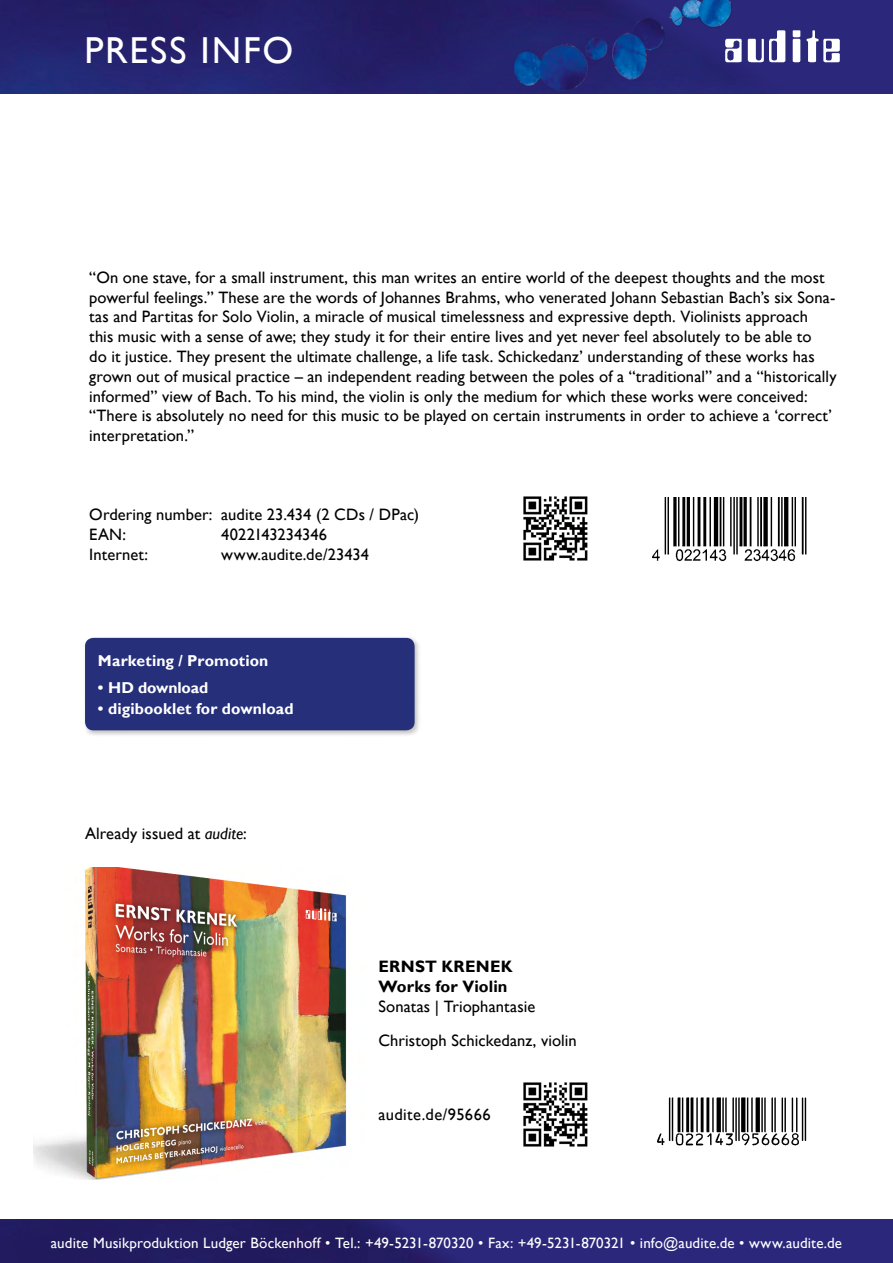
<style>
.page{position:relative;width:893px;height:1263px;background:#fff}
.page>*{position:absolute;margin:0;border:0;box-sizing:border-box;transform-origin:0 0}
.t1{font:37.5px "Gill Sans";letter-spacing:.05em;color:#fff}
.t2{font:16.5px/19.8px "Gill Sans";letter-spacing:.005em;color:#000}
.t3{font:700 16.5px "Gill Sans";letter-spacing:.01em;color:#000}
.t4{font:16.5px "Gill Sans";letter-spacing:.025em;color:#000}
.t5{font:700 15.75px "Gill Sans";letter-spacing:.005em;color:#fff}
.t6{font:15px "Gill Sans";letter-spacing:.005em;color:#fff}
.s1{font-style:italic}
</style>
<div class="page">
<img style="left:0;top:1219px;width:893px;height:44px">
<img style="left:0;top:0;width:893px;height:94px">
<img style="left:469px;top:0;width:333px;height:94px">
<img style="left:724px;top:17px;width:117px;height:51px">
<div style="left:82px;top:635px;width:340px;height:102px;background:#000;opacity:.25"></div>
<div style="left:85px;top:638px;width:330px;height:92px;background:#252f7a;border-radius:8px"></div>
<img style="left:652px;top:497px;width:155px;height:65px">
<img style="left:33px;top:867px;width:314px;height:312px">
<img style="left:523px;top:1082px;width:65px;height:65px">
<img style="left:523px;top:496px;width:65px;height:65px">
<img style="left:657px;top:1097px;width:150px;height:49px">
<p class="t1" style="left:84px;top:28px;width:210px">PRESS INFO</p>
<p class="t2" style="left:89px;top:268px;width:749px">“On one stave, for a small instrument, this man writes an entire world of the deepest thoughts and the most powerful feelings.” These are the words of Johannes Brahms, who venerated Johann Sebastian Bach’s six Sona&shy;tas and Partitas for Solo Violin, a miracle of musical timelessness and expressive depth. Violinists approach<br>this music with a sense of awe; they study it for their entire lives and yet never feel absolutely to be able to<br>do it justice. They present the ultimate challenge, a life task. Schickedanz’ understanding of these works has grown out of musical practice – an independent reading between the poles of a “traditional” and a “historically informed” view of Bach. To his mind, the violin is only the medium for which these works were conceived: “There is absolutely no need for this music to be played on certain instruments in order to achieve a ‘correct’ interpretation.”</p>
<p class="t2" style="left:89px;top:505px;width:331px">Ordering number: audite 23.434 (2 CDs / DPac)</p>
<p class="t2" style="left:89px;top:525px;width:38px">EAN:</p>
<p class="t2" style="left:221px;top:525px;width:107px">4022143234346</p>
<p class="t2" style="left:89px;top:545px;width:60px">Internet:</p>
<p class="t2" style="left:221px;top:545px;width:149px">www.audite.de/23434</p>
<p class="t5" style="left:98px;top:651px;width:172px">Marketing / Promotion</p>
<p class="t5" style="left:98px;top:678px;width:112px">• HD download</p>
<p class="t5" style="left:98px;top:699px;width:197px">• digibooklet for download</p>
<p class="t2" style="left:85px;top:823px;width:163px">Already issued at <span class="s1">audite</span>:</p>
<p class="t3" style="left:378px;top:956px;width:136px">ERNST KRENEK</p>
<p class="t3" style="left:378px;top:976px;width:131px">Works for Violin</p>
<p class="t2" style="left:378px;top:996px;width:158px">Sonatas | Triophantasie</p>
<p class="t2" style="left:378px;top:1031px;width:200px">Christoph Schickedanz, violin</p>
<p class="t4" style="left:378px;top:1105px;width:114px">audite.de/95666</p>
<p class="t6" style="left:51px;top:1234px;width:793px">audite Musikproduktion Ludger Böckenhoff • Tel.: +49-5231-870320 • Fax: +49-5231-870321 • info@audite.de • www.audite.de</p>
</div>
